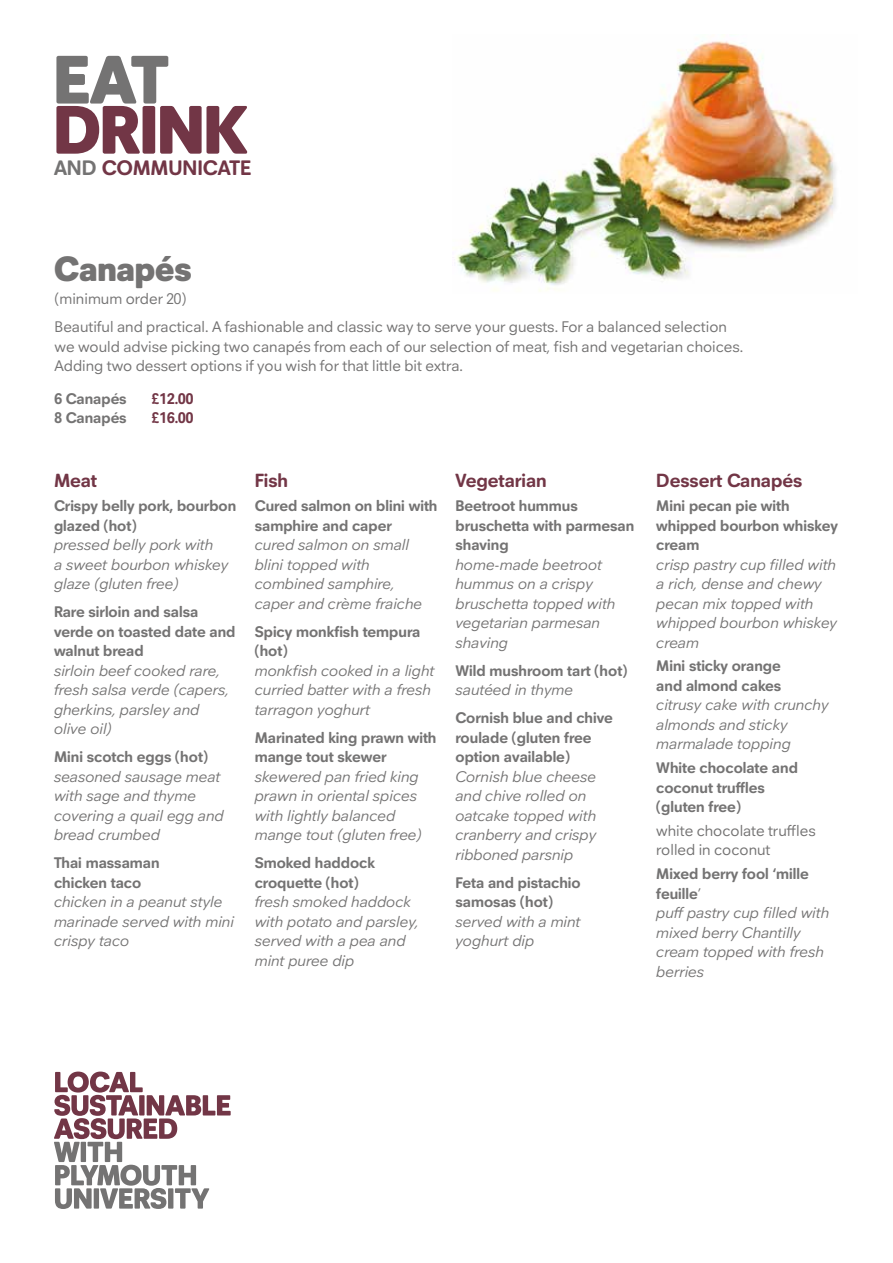
<style>
.page{position:relative;width:893px;height:1263px;background:#fff}
.page>*{position:absolute;margin:0;border:0;box-sizing:border-box;transform-origin:0 0}
.t1{font:900 70.2px "Neuzeitfor Plymouth";color:#723646}
.t2{font:900 70.2px "Neuzeitfor Plymouth";color:#747373}
.t3{font:900 36px "Neuzeitfor Plymouth";letter-spacing:.01em;color:#747373}
.t4{font:700 21.45px "Neuzeitfor Plymouth";color:#723646}
.t5{font:700 19.5px "Neuzeitfor Plymouth";color:#723646}
.t6{font:italic 15.75px/19.5px "Neuzeitfor Plymouth";color:#747373}
.t7{font:700 15.75px/19.5px "Neuzeitfor Plymouth";color:#747373}
.t8{font:15.75px/19.5px "Neuzeitfor Plymouth";color:#747373}
.t9{font:700 15.75px "Neuzeitfor Plymouth";color:#723646}
.s1{color:#747373}
.s2{font-weight:700;font-style:normal}
.s3{font-style:normal}
</style>
<div class="page">
<svg style="left:54px;top:1071px;width:177px;height:138px"></svg>
<img style="left:456px;top:41px;width:380px;height:250px">
<h1 class="t2" style="left:54px;top:35px;width:117px">EAT</h1>
<h1 class="t1" style="left:54px;top:85px;width:195px">DRINK</h1>
<h3 class="t4" style="left:54px;top:155px;width:199px"><span class="s1">AND</span> COMMUNICATE</h3>
<h2 class="t3" style="left:54px;top:245px;width:139px">Canapés</h2>
<p class="t8" style="left:54px;top:285px;width:674px;line-height:28px">(minimum order 20)<br>Beautiful and practical. A fashionable and classic way to serve your guests. For a balanced selection</p>
<p class="t8" style="left:54px;top:337px;width:690px">we would advise picking two canapés from each of our selection of meat, fish and vegetarian choices.<br>Adding two dessert options if you wish for that little bit extra.</p>
<p class="t7" style="left:54px;top:388px;width:74px">6 Canapés</p>
<p class="t9" style="left:152px;top:389px;width:43px">£12.00</p>
<p class="t7" style="left:54px;top:408px;width:74px">8 Canapés</p>
<p class="t9" style="left:152px;top:408px;width:43px">£16.00</p>
<p class="t5" style="left:54px;top:469px;width:44px">Meat</p>
<p class="t7" style="left:54px;top:496px;width:184px">Crispy belly pork, bourbon glazed (hot)</p>
<p class="t6" style="left:54px;top:535px;width:176px">pressed belly pork with<br>a sweet bourbon whiskey glaze (gluten free)</p>
<p class="t7" style="left:54px;top:602px;width:183px">Rare sirloin and salsa verde on toasted date and walnut bread</p>
<p class="t6" style="left:54px;top:661px;width:176px">sirloin beef cooked rare, fresh salsa verde (capers, gherkins, parsley and olive oil)</p>
<p class="t7" style="left:54px;top:747px;width:156px">Mini scotch eggs (hot)</p>
<p class="t6" style="left:54px;top:767px;width:171px">seasoned sausage meat with sage and thyme covering a quail egg and bread crumbed</p>
<p class="t7" style="left:54px;top:853px;width:107px">Thai massaman chicken taco</p>
<p class="t6" style="left:54px;top:892px;width:182px">chicken in a peanut style marinade served with mini crispy taco</p>
<p class="t5" style="left:255px;top:469px;width:35px">Fish</p>
<p class="t7" style="left:255px;top:496px;width:184px">Cured salmon on blini with samphire and caper</p>
<p class="t6" style="left:255px;top:535px;width:169px">cured salmon on small blini topped with combined samphire, caper and crème fraiche</p>
<p class="t7" style="left:255px;top:621px;width:167px">Spicy monkfish tempura (hot)</p>
<p class="t6" style="left:255px;top:661px;width:181px">monkfish cooked in a light curried batter with a fresh tarragon yoghurt</p>
<p class="t7" style="left:255px;top:727px;width:183px">Marinated king prawn with mange tout skewer</p>
<p class="t6" style="left:255px;top:767px;width:168px">skewered pan fried king prawn in oriental spices with lightly balanced mange tout (gluten free)</p>
<p class="t7" style="left:255px;top:853px;width:122px">Smoked haddock croquette (hot)</p>
<p class="t6" style="left:255px;top:892px;width:166px">fresh smoked haddock with potato and parsley, served with a pea and mint puree dip</p>
<p class="t5" style="left:455px;top:469px;width:93px">Vegetarian</p>
<p class="t7" style="left:455px;top:496px;width:180px">Beetroot hummus bruschetta with parmesan shaving</p>
<p class="t6" style="left:455px;top:555px;width:161px">home-made beetroot hummus on a crispy bruschetta topped with vegetarian parmesan shaving</p>
<p class="t7" style="left:455px;top:660px;width:173px">Wild mushroom tart (hot)</p>
<p class="t6" style="left:455px;top:680px;width:119px">sautéed in thyme</p>
<p class="t7" style="left:455px;top:708px;width:159px">Cornish blue and chive roulade (gluten free option available)</p>
<p class="t6" style="left:455px;top:767px;width:142px">Cornish blue cheese and chive rolled on oatcake topped with cranberry and crispy ribboned parsnip</p>
<p class="t7" style="left:455px;top:872px;width:127px">Feta and pistachio samosas (hot)</p>
<p class="t6" style="left:455px;top:912px;width:126px">served with a mint yoghurt dip</p>
<p class="t5" style="left:656px;top:469px;width:148px">Dessert Canapés</p>
<p class="t7" style="left:656px;top:496px;width:183px">Mini pecan pie with whipped bourbon whiskey cream</p>
<p class="t6" style="left:656px;top:555px;width:182px">crisp pastry cup filled with a rich, dense and chewy pecan mix topped with whipped bourbon whiskey cream</p>
<p class="t7" style="left:656px;top:656px;width:127px">Mini sticky orange and almond cakes</p>
<p class="t6" style="left:656px;top:695px;width:174px">citrusy cake with crunchy almonds and sticky marmalade topping</p>
<p class="t7" style="left:656px;top:758px;width:143px">White chocolate and coconut truffles (gluten free)</p>
<p class="t8" style="left:656px;top:821px;width:161px">white chocolate truffles rolled in coconut</p>
<p class="t6" style="left:656px;top:864px;width:174px"><span class="s2">Mixed berry fool ‘mille feuille</span><span class="s3">’<br></span>puff pastry cup filled with mixed berry Chantilly cream topped with fresh berries</p>
</div>
